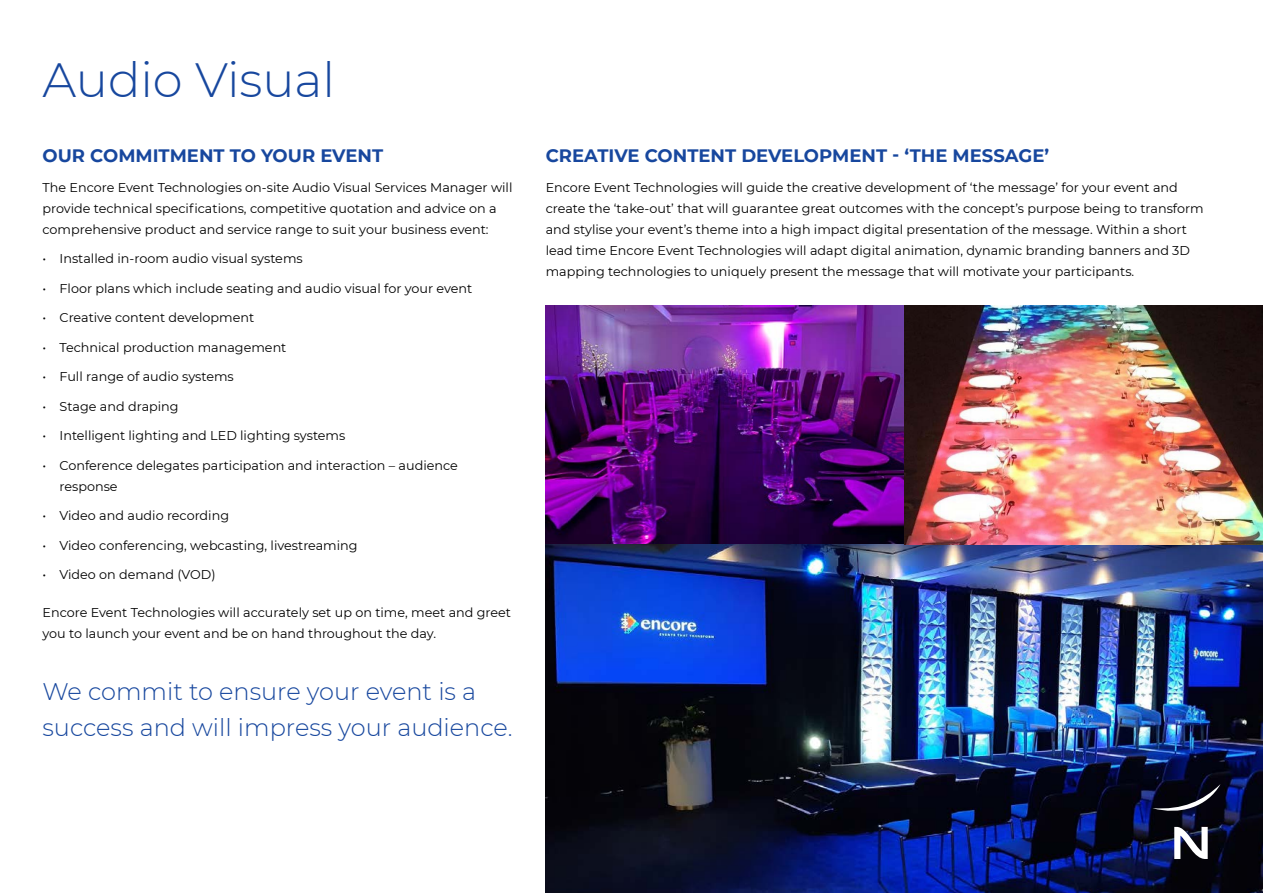
<style>
.page{position:relative;width:1263px;height:893px;background:#fff}
.page>*{position:absolute;margin:0;border:0;box-sizing:border-box;transform-origin:0 0}
.t1{font:300 48px "Montserrat";color:#17479e}
.t2{font:300 24px/36px "Montserrat";color:#17479e}
.t3{font:700 18px "Montserrat";color:#17479e}
.t4{font:12.75px/21px "Montserrat";color:#000}
</style>
<div class="page">
<img style="left:546px;top:305px;width:717px;height:588px">
<svg style="left:1152px;top:784px;width:68px;height:31px"></svg>
<svg style="left:1174px;top:827px;width:34px;height:32px"></svg>
<h1 class="t1" style="left:43px;top:48px;width:294px">Audio Visual</h1>
<h3 class="t3" style="left:43px;top:143px;width:342px">OUR COMMITMENT TO YOUR EVENT</h3>
<p class="t4" style="left:43px;top:176px;width:471px">The Encore Event Technologies on-site Audio Visual Services Manager will provide technical specifications, competitive quotation and advice on a comprehensive product and service range to suit your business event:</p>
<p class="t4" style="left:43px;top:248px;width:262px">• Installed in-room audio visual systems</p>
<p class="t4" style="left:43px;top:277px;width:431px">• Floor plans which include seating and audio visual for your event</p>
<p class="t4" style="left:43px;top:307px;width:213px">• Creative content development</p>
<p class="t4" style="left:43px;top:336px;width:245px">• Technical production management</p>
<p class="t4" style="left:43px;top:366px;width:193px">• Full range of audio systems</p>
<p class="t4" style="left:43px;top:395px;width:138px">• Stage and draping</p>
<p class="t4" style="left:43px;top:425px;width:304px">• Intelligent lighting and LED lighting systems</p>
<p class="t4" style="left:60px;top:454px;width:400px;text-indent:-17px">• Conference delegates participation and interaction – audience response</p>
<p class="t4" style="left:43px;top:505px;width:188px">• Video and audio recording</p>
<p class="t4" style="left:43px;top:534px;width:317px">• Video conferencing, webcasting, livestreaming</p>
<p class="t4" style="left:43px;top:564px;width:175px">• Video on demand (VOD)</p>
<p class="t4" style="left:43px;top:602px;width:470px">Encore Event Technologies will accurately set up on time, meet and greet you to launch your event and be on hand throughout the day.</p>
<h2 class="t2" style="left:43px;top:672px;width:472px">We commit to ensure your event is a success and will impress your audience.</h2>
<h3 class="t3" style="left:546px;top:143px;width:505px">CREATIVE CONTENT DEVELOPMENT - ‘THE MESSAGE’</h3>
<p class="t4" style="left:546px;top:176px;width:659px">Encore Event Technologies will guide the creative development of ‘the message’ for your event and create the ‘take-out’ that will guarantee great outcomes with the concept’s purpose being to transform and stylise your event’s theme into a high impact digital presentation of the message. Within a short lead time Encore Event Technologies will adapt digital animation, dynamic branding banners and 3D mapping technologies to uniquely present the message that will motivate your participants.</p>
</div>
